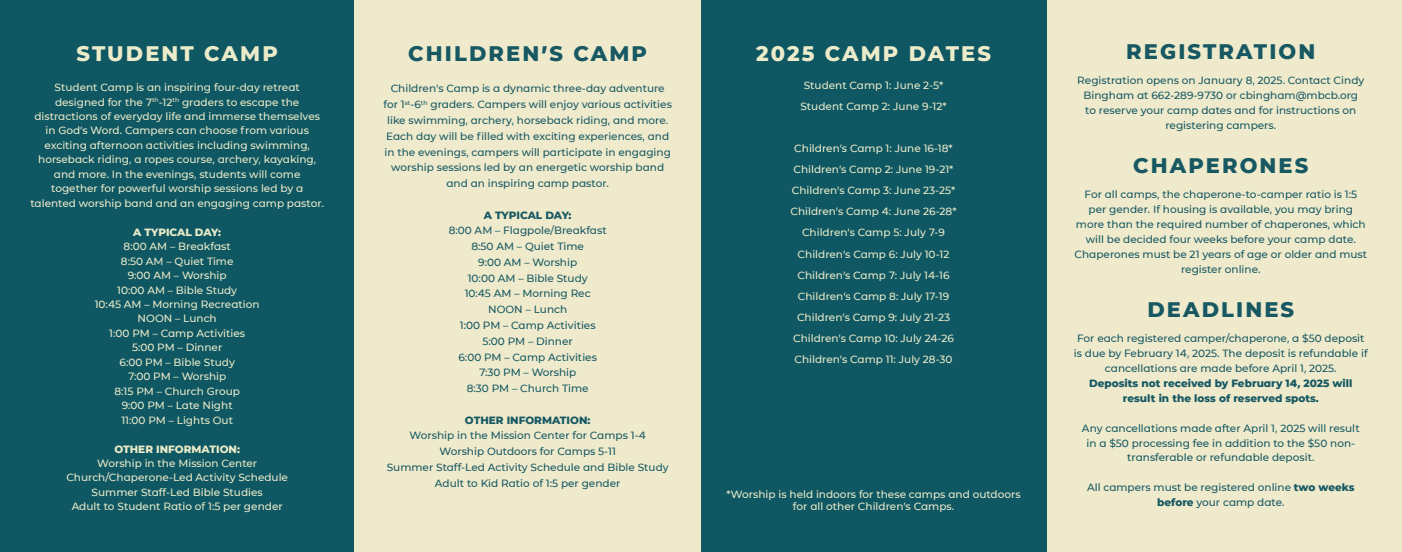
<style>
.page{position:relative;width:1402px;height:552px;background:#fff}
.page>*{position:absolute;margin:0;border:0;box-sizing:border-box;transform-origin:0 0}
.t1{font:800 21px "CMG Sans";letter-spacing:.1em;color:#175863}
.t2{font:800 21px "CMG Sans";letter-spacing:.1em;color:#ecebca}
.t3{font:500 10.5px/14.9px "CMG Sans";color:#175863;text-align:center}
.t4{font:500 10.5px/14.4px "CMG Sans";color:#ecebca;text-align:center}
.t5{font:800 10.5px/14.9px "CMG Sans";color:#175863;text-align:center}
.t6{font:800 10.5px "CMG Sans";color:#ecebca}
.s1{font-weight:800}
</style>
<div class="page">
<div style="left:0;top:0;width:354px;height:551px;background:#0f5863"></div>
<div style="left:354px;top:0;width:347px;height:551px;background:#eeeacb"></div>
<div style="left:701px;top:0;width:346px;height:551px;background:#0f5863"></div>
<div style="left:1047px;top:0;width:355px;height:551px;background:#eeeacb"></div>
<p class="t2" style="left:77px;top:38px;width:203px">STUDENT CAMP</p>
<p class="t4" style="left:30px;top:80px;width:295px">Student Camp is an inspiring four-day retreat designed for the 7<sup>th</sup>-12<sup>th</sup> graders to escape the distractions of everyday life and immerse themselves in God’s Word. Campers can choose from various exciting afternoon activities including swimming, horseback riding, a ropes course, archery, kayaking, and more. In the evenings, students will come together for powerful worship sessions led by a talented worship band and an engaging camp pastor.</p>
<p class="t6" style="left:133px;top:224px;width:89px">A TYPICAL DAY:</p>
<p class="t4" style="left:124px;top:238px;width:109px">8:00 AM – Breakfast</p>
<p class="t4" style="left:121px;top:253px;width:114px">8:50 AM – Quiet Time</p>
<p class="t4" style="left:128px;top:267px;width:100px">9:00 AM – Worship</p>
<p class="t4" style="left:117px;top:282px;width:121px">10:00 AM – Bible Study</p>
<p class="t4" style="left:95px;top:296px;width:166px">10:45 AM – Morning Recreation</p>
<p class="t4" style="left:138px;top:311px;width:81px">NOON – Lunch</p>
<p class="t4" style="left:109px;top:325px;width:137px">1:00 PM – Camp Activities</p>
<p class="t4" style="left:132px;top:340px;width:92px">5:00 PM – Dinner</p>
<p class="t4" style="left:120px;top:354px;width:117px">6:00 PM – Bible Study</p>
<p class="t4" style="left:128px;top:368px;width:100px">7:00 PM – Worship</p>
<p class="t4" style="left:114px;top:383px;width:127px">8:15 PM – Church Group</p>
<p class="t4" style="left:122px;top:397px;width:113px">9:00 PM – Late Night</p>
<p class="t4" style="left:121px;top:412px;width:113px">11:00 PM – Lights Out</p>
<p class="t6" style="left:114px;top:441px;width:127px">OTHER INFORMATION:</p>
<p class="t4" style="left:97px;top:455px;width:162px">Worship in the Mission Center</p>
<p class="t4" style="left:66px;top:469px;width:223px">Church/Chaperone-Led Activity Schedule</p>
<p class="t4" style="left:92px;top:484px;width:173px">Summer Staff-Led Bible Studies</p>
<p class="t4" style="left:72px;top:498px;width:213px">Adult to Student Ratio of 1:5 per gender</p>
<p class="t1" style="left:408px;top:38px;width:240px">CHILDREN’S CAMP</p>
<p class="t3" style="left:383px;top:80px;width:290px;line-height:15.8px">Children’s Camp is a dynamic three-day adventure for 1<sup>st</sup>-6<sup>th</sup> graders. Campers will enjoy various activities like swimming, archery, horseback riding, and more.<br>Each day will be filled with exciting experiences, and in the evenings, campers will participate in engaging worship sessions led by an energetic worship band and an inspiring camp pastor.</p>
<p class="t5" style="left:484px;top:207px;width:89px">A TYPICAL DAY:</p>
<p class="t3" style="left:449px;top:222px;width:160px">8:00 AM – Flagpole/Breakfast</p>
<p class="t3" style="left:471px;top:238px;width:114px">8:50 AM – Quiet Time</p>
<p class="t3" style="left:478px;top:254px;width:100px">9:00 AM – Worship</p>
<p class="t3" style="left:468px;top:270px;width:121px">10:00 AM – Bible Study</p>
<p class="t3" style="left:465px;top:285px;width:128px">10:45 AM – Morning Rec</p>
<p class="t3" style="left:488px;top:301px;width:81px">NOON – Lunch</p>
<p class="t3" style="left:460px;top:317px;width:137px">1:00 PM – Camp Activities</p>
<p class="t3" style="left:482px;top:333px;width:92px">5:00 PM – Dinner</p>
<p class="t3" style="left:458px;top:348px;width:140px">6:00 PM – Camp Activities</p>
<p class="t3" style="left:479px;top:364px;width:99px">7:30 PM – Worship</p>
<p class="t3" style="left:467px;top:380px;width:123px">8:30 PM – Church Time</p>
<p class="t5" style="left:465px;top:411px;width:127px">OTHER INFORMATION:</p>
<p class="t3" style="left:410px;top:427px;width:238px">Worship in the Mission Center for Camps 1-4</p>
<p class="t3" style="left:439px;top:443px;width:178px">Worship Outdoors for Camps 5-11</p>
<p class="t3" style="left:387px;top:459px;width:283px">Summer Staff-Led Activity Schedule and Bible Study</p>
<p class="t3" style="left:435px;top:474px;width:187px">Adult to Kid Ratio of 1:5 per gender</p>
<p class="t2" style="left:756px;top:38px;width:236px">2025 CAMP DATES</p>
<p class="t4" style="left:804px;top:78px;width:141px">Student Camp 1: June 2-5*</p>
<p class="t4" style="left:800px;top:99px;width:148px">Student Camp 2: June 9-12*</p>
<p class="t4" style="left:794px;top:141px;width:160px">Children’s Camp 1: June 16-18*</p>
<p class="t4" style="left:793px;top:162px;width:161px">Children’s Camp 2: June 19-21*</p>
<p class="t4" style="left:792px;top:183px;width:165px">Children’s Camp 3: June 23-25*</p>
<p class="t4" style="left:790px;top:204px;width:167px">Children’s Camp 4: June 26-28*</p>
<p class="t4" style="left:802px;top:225px;width:144px">Children’s Camp 5: July 7-9</p>
<p class="t4" style="left:797px;top:246px;width:153px">Children’s Camp 6: July 10-12</p>
<p class="t4" style="left:797px;top:267px;width:153px">Children’s Camp 7: July 14-16</p>
<p class="t4" style="left:798px;top:288px;width:153px">Children’s Camp 8: July 17-19</p>
<p class="t4" style="left:797px;top:309px;width:154px">Children’s Camp 9: July 21-23</p>
<p class="t4" style="left:793px;top:330px;width:162px">Children’s Camp 10: July 24-26</p>
<p class="t4" style="left:794px;top:351px;width:160px">Children’s Camp 11: July 28-30</p>
<p class="t4" style="left:726px;top:486px;width:296px;line-height:12.6px">*Worship is held indoors for these camps and outdoors for all other Children’s Camps.</p>
<p class="t1" style="left:1126px;top:36px;width:191px">REGISTRATION</p>
<p class="t3" style="left:1077px;top:72px;width:289px">Registration opens on January 8, 2025. Contact Cindy Bingham at 662-289-9730 or cbingham@mbcb.org to reserve your camp dates and for instructions on registering campers.</p>
<p class="t1" style="left:1133px;top:150px;width:177px">CHAPERONES</p>
<p class="t3" style="left:1074px;top:186px;width:294px">For all camps, the chaperone-to-camper ratio is 1:5 per gender. If housing is available, you may bring more than the required number of chaperones, which will be decided four weeks before your camp date.<br>Chaperones must be 21 years of age or older and must register online.</p>
<p class="t1" style="left:1147px;top:294px;width:148px">DEADLINES</p>
<p class="t3" style="left:1074px;top:330px;width:295px">For each registered camper/chaperone, a $50 deposit is due by February 14, 2025. The deposit is refundable if cancellations are made before April 1, 2025.</p>
<p class="t5" style="left:1089px;top:375px;width:265px">Deposits not received by February 14, 2025 will result in the loss of reserved spots.</p>
<p class="t3" style="left:1082px;top:420px;width:279px">Any cancellations made after April 1, 2025 will result in a $50 processing fee in addition to the $50 non&shy;transferable or refundable deposit.</p>
<p class="t3" style="left:1087px;top:479px;width:269px">All campers must be registered online <span class="s1">two weeks before</span> your camp date.</p>
</div>
